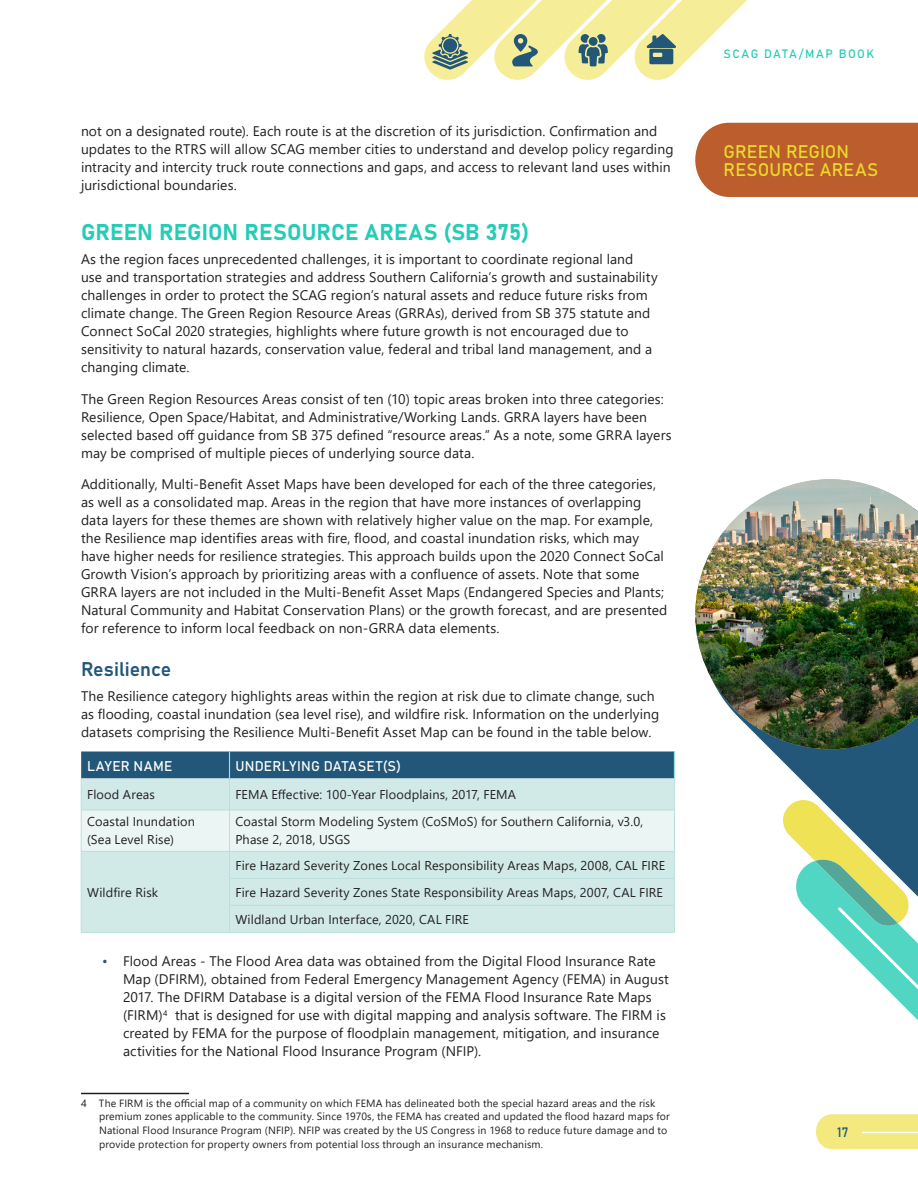
<style>
.page{position:relative;width:918px;height:1188px;background:#fff}
.page>*{position:absolute;margin:0;border:0;box-sizing:border-box;transform-origin:0 0}
.Heading_1_More_Space{font:22.5px "Bahnschrift";letter-spacing:.005em;color:#26ccb5}
.Heading_2{font:19.5px "Bahnschrift";letter-spacing:.005em;color:#22577a}
.Chapter_title_Right{font:18px/18px "Bahnschrift";color:#ebdb29}
.t1{font:13.8px/18px "Segoe UI";letter-spacing:.01em;color:#231f20}
.Table_Head{font:13.8px "Bahnschrift";letter-spacing:.015em;color:#fff}
.Table_Head-2{font:13.8px "Bahnschrift";letter-spacing:.035em;color:#fff}
.t2{font:13.5px "Bahnschrift";color:#22577a}
.Table_Text_8_5pt{font:12.75px/18px "Segoe UI";letter-spacing:.01em;color:#231f20}
.t3{font:12px "Bahnschrift";letter-spacing:.12em;color:#26ccb5}
.Footnote_Text{font:10.5px/13.5px "Segoe UI";letter-spacing:.015em;color:#231f20}
.s1{color:#26557f}
</style>
<div class="page">
<div style="left:695px;top:123px;width:223px;height:74px;background:#bc5d2e"></div>
<svg style="left:770px;top:749px;width:148px;height:401px"></svg>
<svg style="left:424px;top:0;width:323px;height:80px"></svg>
<svg style="left:781px;top:800px;width:137px;height:265px"></svg>
<img style="left:695px;top:479px;width:223px;height:270px">
<hr style="left:81px;top:1093px;width:108px;height:1px;background:#231f20">
<div style="left:82px;top:778px;width:592px;height:32px;background:#d1eae8"></div>
<div style="left:81px;top:752px;width:594px;height:26px;background:#22577a"></div>
<hr style="left:81px;top:778px;width:1px;height:32px;background:#b9dfdc">
<hr style="left:229px;top:778px;width:1px;height:32px;background:#b9dfdc">
<hr style="left:674px;top:778px;width:1px;height:32px;background:#b9dfdc">
<hr style="left:230px;top:932px;width:445px;height:1px;background:#b9dfdc">
<svg style="left:81px;top:810px;width:594px;height:122px;background:#d8edeb"></svg>
<hr style="left:81px;top:932px;width:149px;height:1px;background:#b9dfdc">
<p class="t1" style="left:81px;top:121px;width:594px">not on a designated route). Each route is at the discretion of its jurisdiction. Confirmation and updates to the RTRS will allow SCAG member cities to understand and develop policy regarding intracity and intercity truck route connections and gaps, and access to relevant land uses within jurisdictional boundaries.</p>
<p class="Heading_1_More_Space" style="left:81px;top:215px;width:450px">GREEN REGION RESOURCE AREAS (SB 375)</p>
<p class="t1" style="left:81px;top:249px;width:578px">As the region faces unprecedented challenges, it is important to coordinate regional land use and transportation strategies and address Southern California’s growth and sustainability challenges in order to protect the SCAG region’s natural assets and reduce future risks from climate change. The Green Region Resource Areas (GRRAs), derived from SB 375 statute and Connect SoCal 2020 strategies, highlights where future growth is not encouraged due to sensitivity to natural hazards, conservation value, federal and tribal land management, and a changing climate.</p>
<p class="t1" style="left:81px;top:389px;width:592px">The Green Region Resources Areas consist of ten (10) topic areas broken into three categories:<br>Resilience, Open Space/Habitat, and Administrative/Working Lands. GRRA layers have been selected based off guidance from SB 375 defined “resource areas.” As a note, some GRRA layers may be comprised of multiple pieces of underlying source data.</p>
<p class="t1" style="left:81px;top:474px;width:588px">Additionally, Multi-Benefit Asset Maps have been developed for each of the three categories, as well as a consolidated map. Areas in the region that have more instances of overlapping data layers for these themes are shown with relatively higher value on the map. For example, the Resilience map identifies areas with fire, flood, and coastal inundation risks, which may have higher needs for resilience strategies. This approach builds upon the 2020 Connect SoCal Growth Vision’s approach by prioritizing areas with a confluence of assets. Note that some GRRA layers are not included in the Multi-Benefit Asset Maps (Endangered Species and Plants; Natural Community and Habitat Conservation Plans) or the growth forecast, and are presented for reference to inform local feedback on non-GRRA data elements.</p>
<p class="Heading_2" style="left:81px;top:654px;width:92px">Resilience</p>
<p class="t1" style="left:81px;top:686px;width:580px">The Resilience category highlights areas within the region at risk due to climate change, such as flooding, coastal inundation (sea level rise), and wildfire risk. Information on the underlying datasets comprising the Resilience Multi-Benefit Asset Map can be found in the table below.</p>
<p class="Table_Head-2" style="left:87px;top:755px;width:87px">LAYER NAME</p>
<p class="Table_Head" style="left:235px;top:755px;width:167px">UNDERLYING DATASET(S)</p>
<p class="Table_Text_8_5pt" style="left:87px;top:784px;width:69px">Flood Areas</p>
<p class="Table_Text_8_5pt" style="left:235px;top:784px;width:282px">FEMA Effective: 100-Year Floodplains, 2017, FEMA</p>
<p class="Table_Text_8_5pt" style="left:87px;top:812px;width:109px">Coastal Inundation (Sea Level Rise)</p>
<p class="Table_Text_8_5pt" style="left:235px;top:812px;width:409px">Coastal Storm Modeling System (CoSMoS) for Southern California, v3.0,<br>Phase 2, 2018, USGS</p>
<p class="Table_Text_8_5pt" style="left:87px;top:882px;width:73px">Wildfire Risk</p>
<p class="Table_Text_8_5pt" style="left:235px;top:855px;width:431px">Fire Hazard Severity Zones Local Responsibility Areas Maps, 2008, CAL FIRE</p>
<p class="Table_Text_8_5pt" style="left:235px;top:882px;width:429px">Fire Hazard Severity Zones State Responsibility Areas Maps, 2007, CAL FIRE</p>
<p class="Table_Text_8_5pt" style="left:235px;top:909px;width:235px">Wildland Urban Interface, 2020, CAL FIRE</p>
<p class="t1" style="left:123px;top:951px;width:547px;text-indent:-21px"><span class="s1">•</span> Flood Areas - The Flood Area data was obtained from the Digital Flood Insurance Rate Map (DFIRM), obtained from Federal Emergency Management Agency (FEMA) in August 2017. The DFIRM Database is a digital version of the FEMA Flood Insurance Rate Maps (FIRM)<sup>4</sup> that is designed for use with digital mapping and analysis software. The FIRM is created by FEMA for the purpose of floodplain management, mitigation, and insurance activities for the National Flood Insurance Program (NFIP).</p>
<p class="Footnote_Text" style="left:99px;top:1096px;width:572px;text-indent:-18px">4 The FIRM is the official map of a community on which FEMA has delineated both the special hazard areas and the risk premium zones applicable to the community. Since 1970s, the FEMA has created and updated the flood hazard maps for National Flood Insurance Program (NFIP). NFIP was created by the US Congress in 1968 to reduce future damage and to provide protection for property owners from potential loss through an insurance mechanism.</p>
<p class="t3" style="left:724px;top:44px;width:152px">SCAG DATA/MAP BOOK</p>
<p class="Chapter_title_Right" style="left:724px;top:141px;width:156px">GREEN REGION<br>RESOURCE AREAS</p>
<p class="t2" style="left:837px;top:1122px;width:13px">17</p>
</div>
